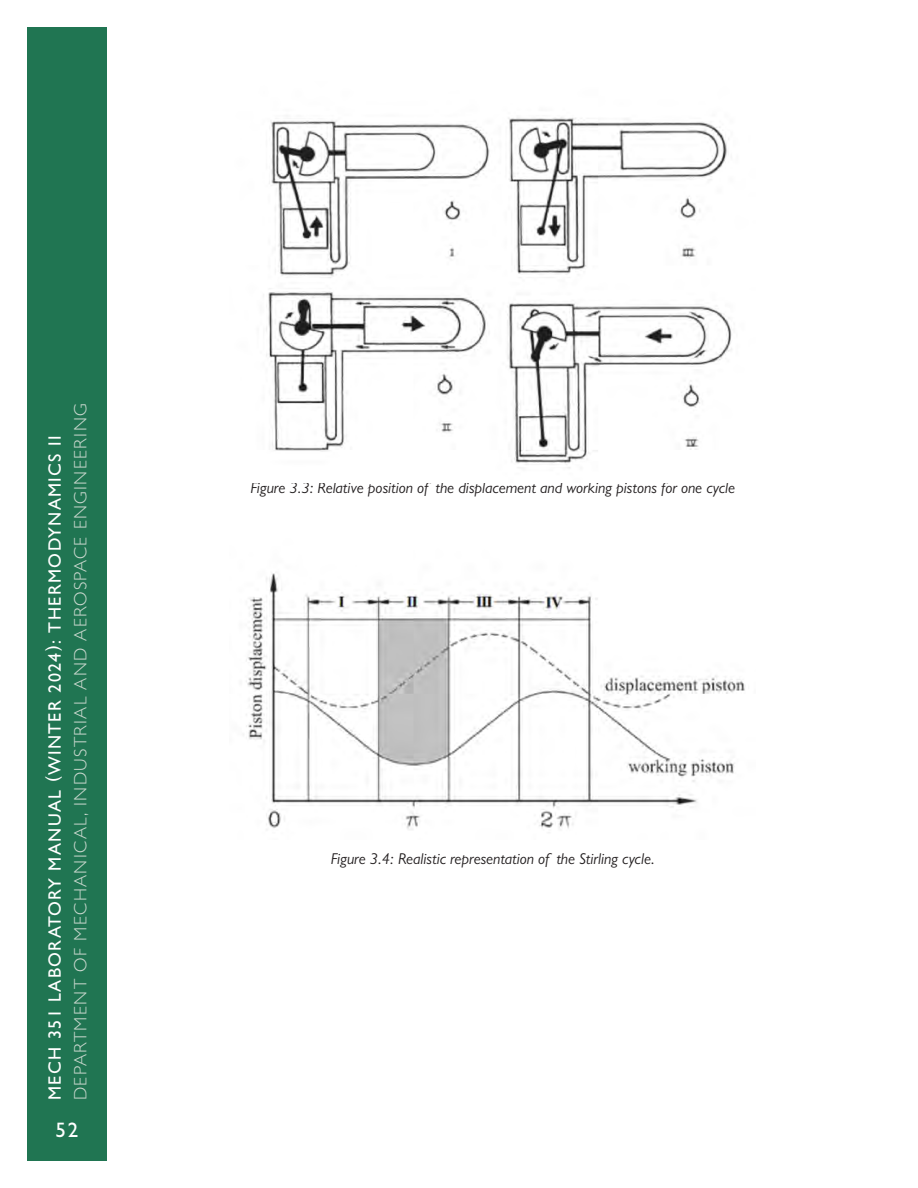
<style>
.page{position:relative;width:918px;height:1188px;background:#fff}
.page>*{position:absolute;margin:0;border:0;box-sizing:border-box;transform-origin:0 0}
.t1{font:500 21px "Gill Sans MT Pro";color:#fff}
.t2{font:300 18px/25.5px "Gill Sans MT Pro";letter-spacing:.075em;color:#cbd8cf}
.t3{font:italic 15.75px "Gill Sans MT Pro";color:#231f20}
.s1{font-weight:500;color:#fff}
.s2{font-family:"Gill Sans";font-weight:400;color:#fff}
</style>
<div class="page">
<div style="left:27px;top:27px;width:80px;height:1134px;background:#207552"></div>
<img style="left:266px;top:117px;width:466px;height:352px">
<img style="left:243px;top:573px;width:502px;height:257px">
<p class="t2" style="left:42px;top:1100px;width:698px;rotate:-90deg"><span class="s1">MECH 351 LABORATORY MANUAL </span><sup>(</sup><span class="s2">WINTER</span> <span class="s1">202</span><span class="s2">4</span><sup>)</sup><span class="s1">: THERMODYNAMICS II<br></span>DEPARTMENT OF MECHANICAL, INDUSTRIAL AND AEROSPACE ENGINEERING</p>
<h1 class="t1" style="left:56px;top:1118px;width:24px">52</h1>
<p class="t3" style="left:250px;top:479px;width:486px">Figure 3.3: Relative position of the displacement and working pistons for one cycle</p>
<p class="t3" style="left:331px;top:849px;width:326px">Figure 3.4: Realistic representation of the Stirling cycle.</p>
</div>
